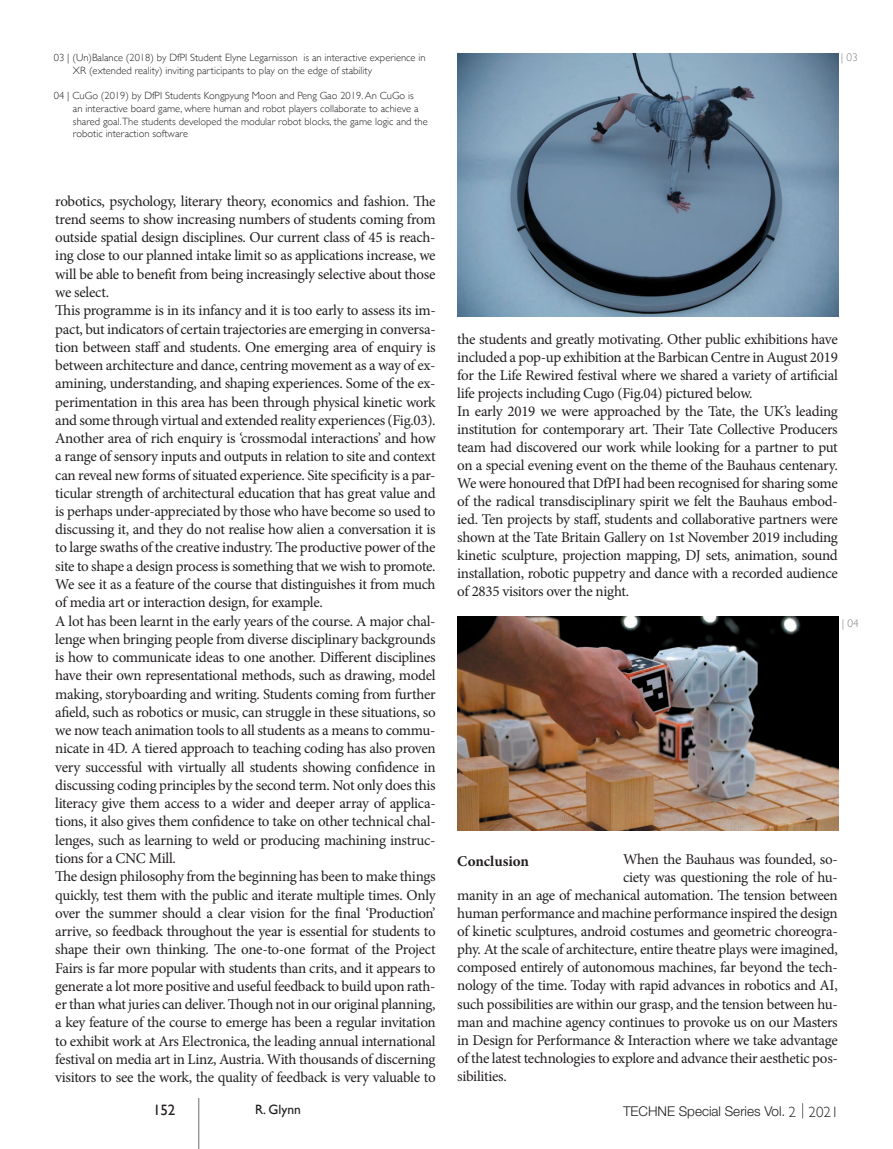
<style>
.page{position:relative;width:893px;height:1149px;background:#fff}
.page>*{position:absolute;margin:0;border:0;box-sizing:border-box;transform-origin:0 0}
.t1{font:15px/18.3px "Minion Pro";letter-spacing:-.02em;color:#231f20}
.t2{font:700 15px "Minion Pro";color:#231f20}
.t3{font:15px "Gill Sans";color:#231f20}
.t4{font:300 13.5px "Helvetica Neue LT Std";color:#231f20}
.t5{font:13.5px "Gill Sans";color:#231f20}
.t6{font:300 11.25px "Gill Sans";color:#808285}
.t7{font:300 10.5px/12.8px "Gill Sans";color:#231f20}
.s1{font-family:"Gill Sans";font-size:15px}
</style>
<div class="page">
<hr style="left:198px;top:1097px;width:1px;height:51px;background:#6c6d70">
<svg style="left:802px;top:1103px;width:1px;height:15px"></svg>
<img style="left:457px;top:54px;width:382px;height:262px">
<img style="left:457px;top:616px;width:382px;height:213px">
<p class="t7" style="left:73px;top:51px;width:354px;text-indent:-19px">03 | (Un)Balance (2018) by DfPI Student Elyne Legarnisson is an interactive experience in<br>XR (extended reality) inviting participants to play on the edge of stability</p>
<p class="t7" style="left:73px;top:89px;width:356px;text-indent:-19px">04 | CuGo (2019) by DfPI Students Kongpyung Moon and Peng Gao 2019. An CuGo is<br>an interactive board game, where human and robot players collaborate to achieve a shared goal.The students developed the modular robot blocks, the game logic and the robotic interaction software</p>
<p class="t6" style="left:841px;top:49px;width:18px">| 03</p>
<p class="t1" style="left:55px;top:192px;width:382px">robotics, psychology, literary theory, economics and fashion. The trend seems to show increasing numbers of students coming from outside spatial design disciplines. Our current class of 45 is reach&shy;ing close to our planned intake limit so as applications increase, we will be able to benefit from being increasingly selective about those we select.<br>This programme is in its infancy and it is too early to assess its im&shy;pact, but indicators of certain trajectories are emerging in conversa&shy;tion between staff and students. One emerging area of enquiry is between architecture and dance, centring movement as a way of ex&shy;amining, understanding, and shaping experiences. Some of the ex&shy;perimentation in this area has been through physical kinetic work and some through virtual and extended reality experiences (Fig.03).<br>Another area of rich enquiry is ‘crossmodal interactions’ and how a range of sensory inputs and outputs in relation to site and context can reveal new forms of situated experience. Site specificity is a par&shy;ticular strength of architectural education that has great value and is perhaps under-appreciated by those who have become so used to discussing it, and they do not realise how alien a conversation it is to large swaths of the creative industry. The productive power of the site to shape a design process is something that we wish to promote.<br>We see it as a feature of the course that distinguishes it from much of media art or interaction design, for example.<br>A lot has been learnt in the early years of the course. A major chal&shy;lenge when bringing people from diverse disciplinary backgrounds is how to communicate ideas to one another. Different disciplines have their own representational methods, such as drawing, model making, storyboarding and writing. Students coming from further afield, such as robotics or music, can struggle in these situations, so we now teach animation tools to all students as a means to commu&shy;nicate in 4D. A tiered approach to teaching coding has also proven very successful with virtually all students showing confidence in discussing coding principles by the second term. Not only does this literacy give them access to a wider and deeper array of applica&shy;tions, it also gives them confidence to take on other technical chal&shy;lenges, such as learning to weld or producing machining instruc&shy;tions for a CNC Mill.<br>The design philosophy from the beginning has been to make things quickly, test them with the public and iterate multiple times. Only over the summer should a clear vision for the final ‘Production’ arrive, so feedback throughout the year is essential for students to shape their own thinking. The one-to-one format of the Project Fairs is far more popular with students than crits, and it appears to generate a lot more positive and useful feedback to build upon rath&shy;er than what juries can deliver. Though not in our original planning, a key feature of the course to emerge has been a regular invitation to exhibit work at Ars Electronica, the leading annual international festival on media art in Linz, Austria. With thousands of discerning visitors to see the work, the quality of feedback is very valuable to</p>
<p class="t1" style="left:457px;top:330px;width:382px">the students and greatly motivating. Other public exhibitions have included a pop-up exhibition at the Barbican Centre in August 2019 for the Life Rewired festival where we shared a variety of artificial life projects including Cugo (Fig.04) pictured below.<br>In early 2019 we were approached by the Tate, the UK’s leading institution for contemporary art. Their Tate Collective Producers team had discovered our work while looking for a partner to put on a special evening event on the theme of the Bauhaus centenary.<br>We were honoured that DfPI had been recognised for sharing some of the radical transdisciplinary spirit we felt the Bauhaus embod&shy;ied. Ten projects by staff, students and collaborative partners were shown at the Tate Britain Gallery on 1st November 2019 including kinetic sculpture, projection mapping, DJ sets, animation, sound installation, robotic puppetry and dance with a recorded audience of 2835 visitors over the night.</p>
<p class="t6" style="left:842px;top:614px;width:18px">| 04</p>
<p class="t1" style="left:623px;top:849px;width:216px">When the Bauhaus was founded, so-</p>
<p class="t1" style="left:623px;top:867px;width:216px">ciety was questioning the role of hu-</p>
<p class="t1" style="left:457px;top:885px;width:382px">manity in an age of mechanical automation. The tension between</p>
<p class="t1" style="left:457px;top:903px;width:382px">human performance and machine performance inspired the design</p>
<p class="t1" style="left:457px;top:922px;width:382px">of kinetic sculptures, android costumes and geometric choreogra-</p>
<p class="t1" style="left:457px;top:940px;width:382px">phy. At the scale of architecture, entire theatre plays were imagined,</p>
<p class="t1" style="left:457px;top:958px;width:382px">composed entirely of autonomous machines, far beyond the tech-</p>
<p class="t1" style="left:457px;top:976px;width:382px">nology of the time. Today with rapid advances in robotics and AI,</p>
<p class="t1" style="left:457px;top:994px;width:382px">such possibilities are within our grasp, and the tension between hu-</p>
<p class="t1" style="left:457px;top:1012px;width:382px">man and machine agency continues to provoke us on our Masters</p>
<p class="t1" style="left:457px;top:1030px;width:382px">in Design for Performance &amp; Interaction where we take advantage</p>
<p class="t1" style="left:457px;top:1048px;width:382px">of the latest technologies to explore and advance their aesthetic pos-</p>
<p class="t1" style="left:457px;top:1066px;width:51px">sibilities.</p>
<p class="t2" style="left:457px;top:850px;width:73px">Conclusion</p>
<p class="t3" style="left:153px;top:1100px;width:24px">152</p>
<p class="t5" style="left:255px;top:1101px;width:47px">R. Glynn</p>
<p class="t4" style="left:623px;top:1102px;width:217px">TECHNE Special Series Vol. <span class="s1">2 2021</span></p>
</div>
